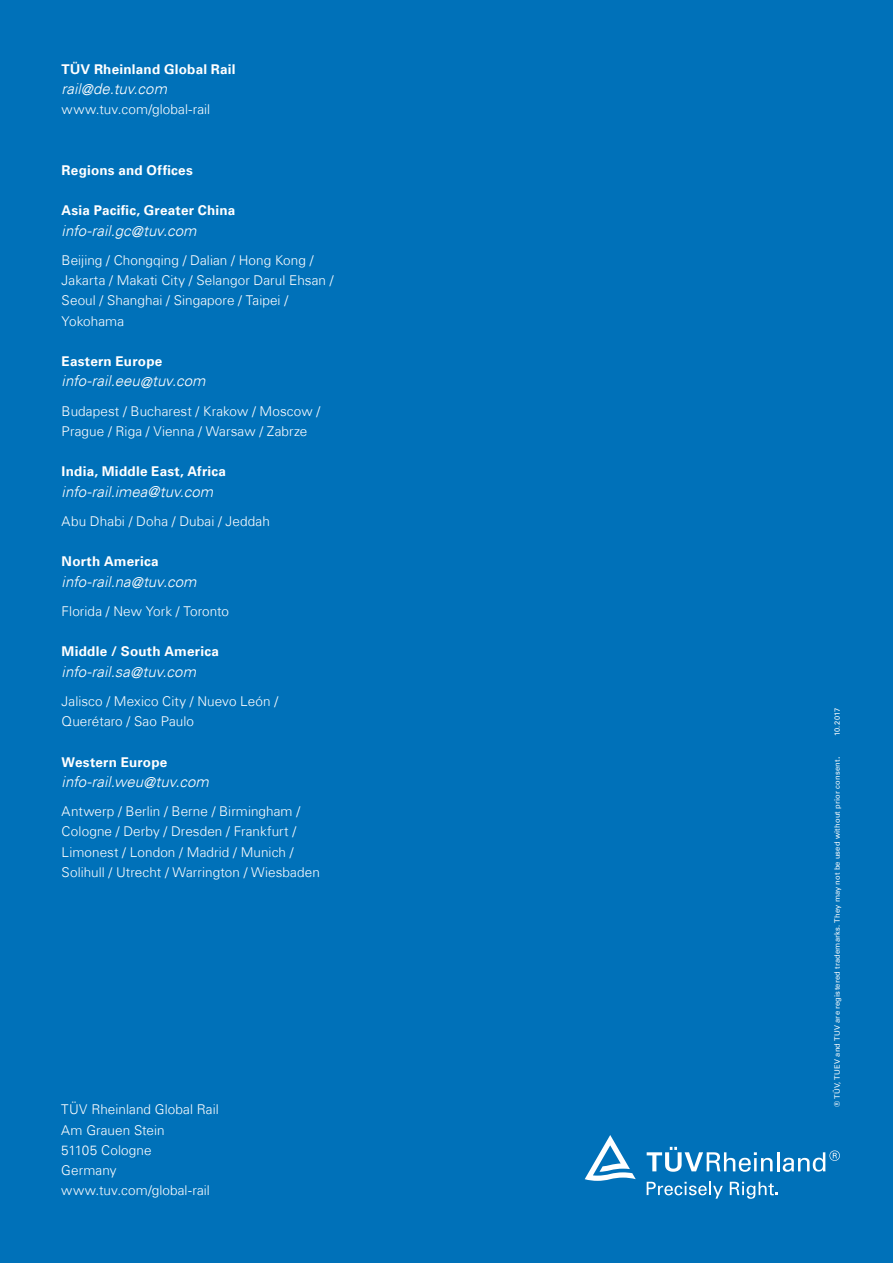
<style>
.page{position:relative;width:893px;height:1263px;background:#0071b9}
.page>*{position:absolute;margin:0;border:0;box-sizing:border-box;transform-origin:0 0}
.t1{font:italic 300 15px "Univers Com 45";color:#fff}
.t2{font:300 13.5px/20.2px "Univers Com 45";letter-spacing:.005em;color:#fff}
.t3{font:700 13.5px "Univers Com 65";letter-spacing:.02em;color:#fff}
.t4{font:7.5px "Univers Com 55 Roman";letter-spacing:.03em;color:#fff}
.s1{font-size:9px}
</style>
<div class="page">
<svg style="left:647px;top:1147px;width:193px;height:25px"></svg>
<svg style="left:585px;top:1135px;width:51px;height:46px"></svg>
<svg style="left:647px;top:1181px;width:76px;height:17px"></svg>
<svg style="left:730px;top:1182px;width:48px;height:17px"></svg>
<p class="t3" style="left:62px;top:61px;width:175px">TÜV Rheinland Global Rail</p>
<p class="t1" style="left:62px;top:79px;width:107px">rail@de.tuv.com</p>
<p class="t2" style="left:62px;top:99px;width:150px">www.tuv.com/global-rail</p>
<p class="t3" style="left:62px;top:162px;width:133px">Regions and Offices</p>
<p class="t3" style="left:62px;top:203px;width:175px">Asia Pacific, Greater China</p>
<p class="t1" style="left:62px;top:221px;width:136px">info-rail.gc@tuv.com</p>
<p class="t2" style="left:62px;top:250px;width:273px">Beijing / Chongqing / Dalian / Hong Kong / Jakarta / Makati City / Selangor Darul Ehsan / Seoul / Shanghai / Singapore / Taipei / Yokohama</p>
<p class="t3" style="left:62px;top:353px;width:102px">Eastern Europe</p>
<p class="t1" style="left:62px;top:372px;width:145px">info-rail.eeu@tuv.com</p>
<p class="t2" style="left:62px;top:401px;width:260px">Budapest / Bucharest / Krakow / Moscow /<br>Prague / Riga / Vienna / Warsaw / Zabrze</p>
<p class="t3" style="left:62px;top:464px;width:166px">India, Middle East, Africa</p>
<p class="t1" style="left:62px;top:482px;width:153px">info-rail.imea@tuv.com</p>
<p class="t2" style="left:62px;top:511px;width:210px">Abu Dhabi / Doha / Dubai / Jeddah</p>
<p class="t3" style="left:62px;top:554px;width:98px">North America</p>
<p class="t1" style="left:62px;top:572px;width:136px">info-rail.na@tuv.com</p>
<p class="t2" style="left:62px;top:601px;width:169px">Florida / New York / Toronto</p>
<p class="t3" style="left:62px;top:644px;width:159px">Middle / South America</p>
<p class="t1" style="left:62px;top:662px;width:136px">info-rail.sa@tuv.com</p>
<p class="t2" style="left:62px;top:691px;width:218px">Jalisco / Mexico City / Nuevo León /<br>Querétaro / Sao Paulo</p>
<p class="t3" style="left:62px;top:754px;width:107px">Western Europe</p>
<p class="t1" style="left:62px;top:772px;width:149px">info-rail.weu@tuv.com</p>
<p class="t2" style="left:62px;top:801px;width:260px">Antwerp / Berlin / Berne / Birmingham / Cologne / Derby / Dresden / Frankfurt / Limonest / London / Madrid / Munich / Solihull / Utrecht / Warrington / Wiesbaden</p>
<p class="t2" style="left:61px;top:1099px;width:159px">TÜV Rheinland Global Rail<br>Am Grauen Stein<br>51105 Cologne<br>Germany www.tuv.com/global-rail</p>
<p class="t4" style="left:833px;top:736px;width:30px;rotate:-90deg">10.2017</p>
<p class="t4" style="left:833px;top:1107px;width:352px;rotate:-90deg">® TÜV, TUEV and TUV are registered trademarks. They may not be used without prior consent<span class="s1">.</span></p>
</div>
